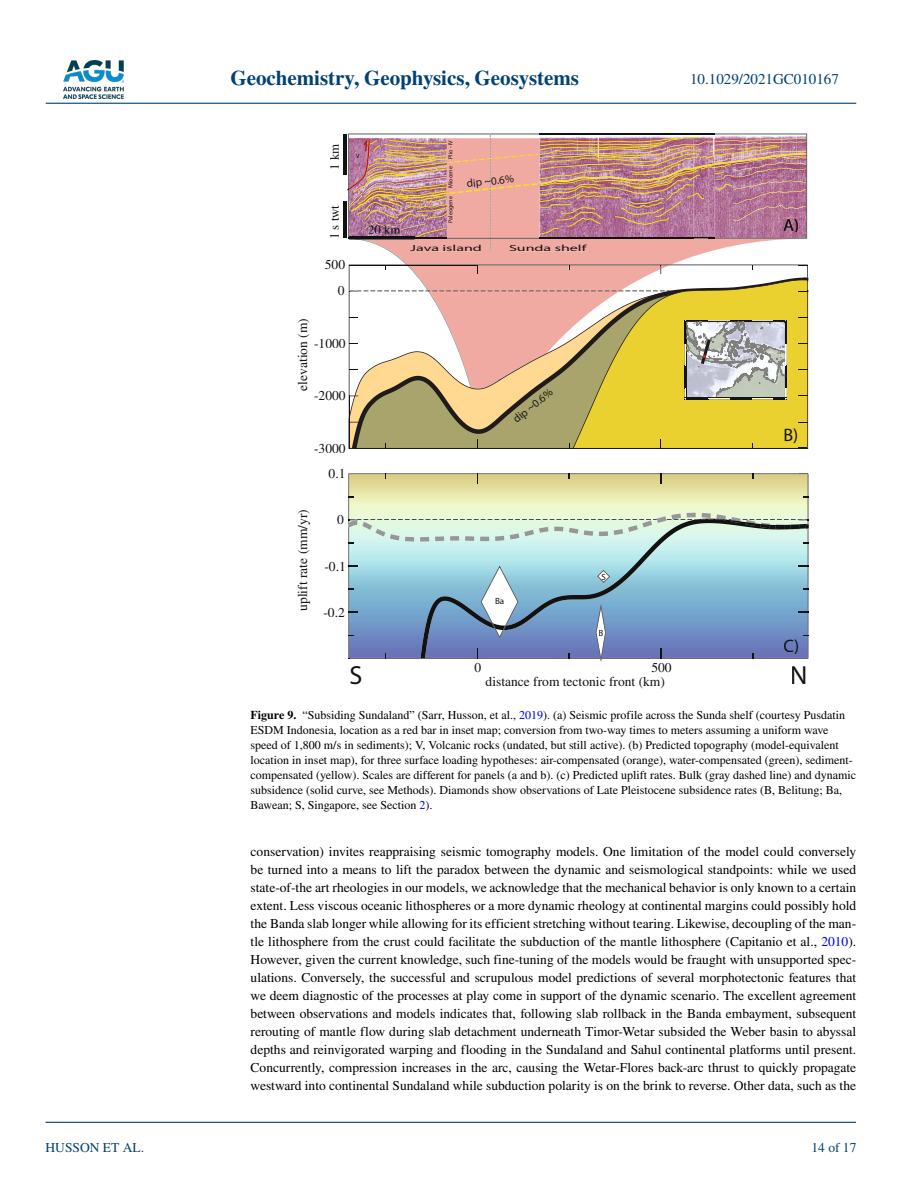
<style>
.page{position:relative;width:902px;height:1183px;background:#fff}
.page>*{position:absolute;margin:0;border:0;box-sizing:border-box;transform-origin:0 0}
.t1{font:26.25px "Myriad Pro";color:#111212}
.t2{font:700 21px "STIX";color:#004174}
.t3{font:18px "Myriad Pro";color:#111212}
.t4{font:15px "STIX";color:#004174}
.t5{font:13.5px/18px "STIX";color:#000;text-align:justify}
.t6{font:13.5px/13.5px "Times";color:#111212}
.t7{font:13.5px "STIX";color:#004174}
.t8{font:12.9px "Times";color:#111212}
.t9{font:12px/15px "STIX";color:#000}
.t10{font:11.25px "Myriad Pro";color:#1f1b1a}
.t11{font:9px "Myriad Pro";color:#111212}
.t12{font:8.85px "Myriad Pro";color:#111212;scale:1.8 1}
.t13{font:6px "Myriad Pro";color:#111212}
.s1{font-weight:700}
.s2{color:#00f}
</style>
<div class="page">
<img style="left:63px;top:60px;width:60px;height:39px">
<hr style="left:46px;top:103px;width:810px;height:1px;background:#004174">
<hr style="left:45px;top:1121px;width:810px;height:1px;background:#004174">
<svg style="left:347px;top:473px;width:462px;height:188px;background:#a9c4c9"></svg>
<div style="left:495px;top:597px;width:8px;height:6px;background:#fff"></div>
<hr style="left:343px;top:201px;width:3px;height:37px;background:#111212">
<hr style="left:343px;top:134px;width:3px;height:41px;background:#111212">
<img style="left:347px;top:134px;width:461px;height:315px">
<p class="t7" style="left:45px;top:1138px;width:100px">HUSSON ET AL.</p>
<h2 class="t2" style="left:230px;top:66px;width:350px">Geochemistry, Geophysics, Geosystems</h2>
<p class="t4" style="left:690px;top:69px;width:150px">10.1029/2021GC010167</p>
<p class="t8" style="left:327px;top:170px;width:28px;rotate:-90deg">1 km</p>
<p class="t8" style="left:327px;top:239px;width:36px;rotate:-90deg">1 s twt</p>
<p class="t6" style="left:325px;top:258px;width:22px">500</p>
<p class="t6" style="left:337px;top:284px;width:8px">0</p>
<p class="t6" style="left:296px;top:390px;width:74px;rotate:-90deg">elevation (m)</p>
<p class="t6" style="left:314px;top:336px;width:33px">-1000</p>
<p class="t6" style="left:314px;top:388px;width:33px">-2000</p>
<p class="t6" style="left:314px;top:441px;width:33px">-3000</p>
<p class="t6" style="left:328px;top:467px;width:18px">0.1</p>
<p class="t13" style="left:356px;top:152px;width:5px">V</p>
<p class="t13" style="left:447px;top:159px;width:20px;rotate:-90deg">Plio - IV</p>
<p class="t13" style="left:447px;top:188px;width:23px;rotate:-90deg">Miocene</p>
<p class="t10" style="left:466px;top:176px;width:49px;rotate:-6deg">dip ~0.6%</p>
<p class="t13" style="left:447px;top:222px;width:28px;rotate:-90deg">Paleogene</p>
<p class="t8" style="left:368px;top:222px;width:34px">20 km</p>
<h3 class="t3" style="left:783px;top:214px;width:17px">A)</h3>
<p class="t12" style="left:410px;top:242px;width:41px">Java island</p>
<p class="t12" style="left:509px;top:242px;width:44px">Sunda shelf</p>
<p class="t10" style="left:510px;top:415px;width:49px;rotate:-39deg">dip ~0.6%</p>
<h3 class="t3" style="left:783px;top:424px;width:16px">B)</h3>
<p class="t6" style="left:296px;top:610px;width:103px;rotate:-90deg">uplift rate (mm/yr)</p>
<p class="t6" style="left:337px;top:513px;width:8px">0</p>
<p class="t6" style="left:324px;top:559px;width:23px">-0.1</p>
<p class="t6" style="left:323px;top:605px;width:23px">-0.2</p>
<p class="t11" style="left:495px;top:595px;width:11px">Ba</p>
<p class="t11" style="left:601px;top:571px;width:6px">S</p>
<p class="t11" style="left:598px;top:627px;width:6px">B</p>
<h3 class="t3" style="left:783px;top:634px;width:17px">C)</h3>
<p class="t6" style="left:474px;top:660px;width:8px">0</p>
<p class="t6" style="left:485px;top:660px;width:187px;text-indent:166px">500 distance from tectonic front (km)</p>
<h1 class="t1" style="left:349px;top:659px;width:14px">S</h1>
<h1 class="t1" style="left:790px;top:659px;width:19px">N</h1>
<p class="t9" style="left:250px;top:708px;width:607px"><span class="s1">Figure 9.</span> “Subsiding Sundaland” (Sarr, Husson, et al., <span class="s2">2019</span>). (a) Seismic profile across the Sunda shelf (courtesy Pusdatin ESDM Indonesia, location as a red bar in inset map; conversion from two-way times to meters assuming a uniform wave speed of 1,800 m/s in sediments); V, Volcanic rocks (undated, but still active). (b) Predicted topography (model-equivalent location in inset map), for three surface loading hypotheses: air-compensated (orange), water-compensated (green), sediment&shy;compensated (yellow). Scales are different for panels (a and b). (c) Predicted uplift rates. Bulk (gray dashed line) and dynamic subsidence (solid curve, see Methods). Diamonds show observations of Late Pleistocene subsidence rates (B, Belitung; Ba, Bawean; S, Singapore, see Section <span class="s2">2</span>).</p>
<p class="t5" style="left:250px;top:842px;width:607px">conservation) invites reappraising seismic tomography models. One limitation of the model could conversely be turned into a means to lift the paradox between the dynamic and seismological standpoints: while we used state-of-the art rheologies in our models, we acknowledge that the mechanical behavior is only known to a certain extent. Less viscous oceanic lithospheres or a more dynamic rheology at continental margins could possibly hold the Banda slab longer while allowing for its efficient stretching without tearing. Likewise, decoupling of the man&shy;tle lithosphere from the crust could facilitate the subduction of the mantle lithosphere (Capitanio et al., <span class="s2">2010</span>).<br>However, given the current knowledge, such fine-tuning of the models would be fraught with unsupported spec&shy;ulations. Conversely, the successful and scrupulous model predictions of several morphotectonic features that we deem diagnostic of the processes at play come in support of the dynamic scenario. The excellent agreement between observations and models indicates that, following slab rollback in the Banda embayment, subsequent rerouting of mantle flow during slab detachment underneath Timor-Wetar subsided the Weber basin to abyssal depths and reinvigorated warping and flooding in the Sundaland and Sahul continental platforms until present.<br>Concurrently, compression increases in the arc, causing the Wetar-Flores back-arc thrust to quickly propagate westward into continental Sundaland while subduction polarity is on the brink to reverse. Other data, such as the</p>
<p class="t7" style="left:811px;top:1138px;width:46px">14 of 17</p>
</div>
